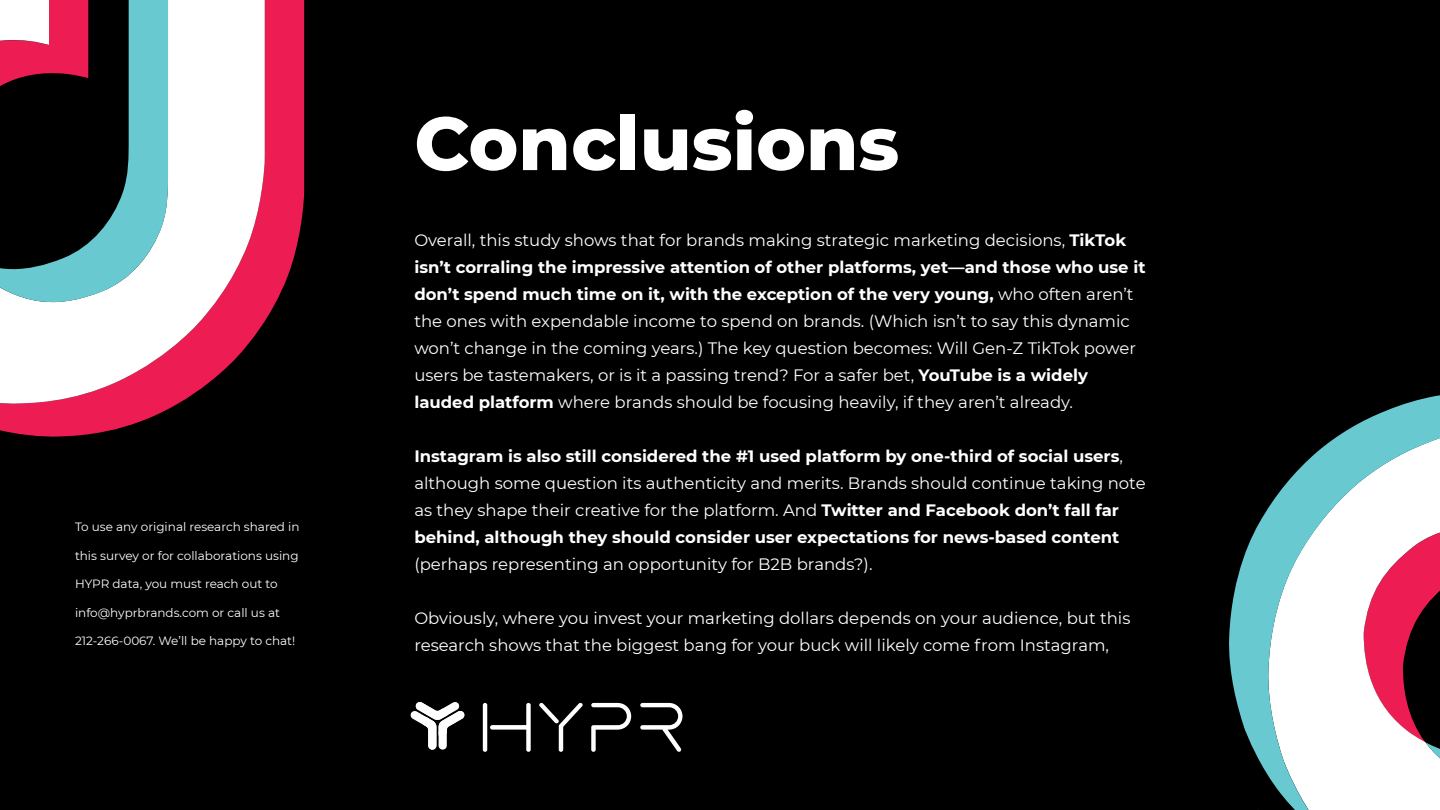
<style>
.page{position:relative;width:1440px;height:810px;background:#000}
.page>*{position:absolute;margin:0;border:0;box-sizing:border-box;transform-origin:0 0}
.t1{font:800 75px "Montserrat";color:#fff}
.t2{font:16.5px/27px "Montserrat";color:#fff}
.t3{font:700 16.5px/27px "Montserrat";color:#fff}
.t4{font:12px "Montserrat";color:#fff}
.s1{font-weight:700}
.s2{font-weight:400}
</style>
<div class="page">
<svg style="left:0;top:407px;width:172px;height:30px;fill:#ed1c52"></svg>
<svg style="left:0;top:308px;width:273px;height:99px"></svg>
<div style="left:0;top:308px;width:49px;height:54px;background:#fff"></div>
<svg style="left:0;top:0;width:305px;height:308px"></svg>
<svg style="left:1229px;top:398px;width:211px;height:412px"></svg>
<svg style="left:1425px;top:395px;width:15px;height:400px"></svg>
<svg style="left:410px;top:702px;width:55px;height:48px"></svg>
<svg style="left:483px;top:703px;width:199px;height:49px"></svg>
<p class="t4" style="left:75px;top:519px;width:226px">To use any original research shared in</p>
<p class="t4" style="left:75px;top:547px;width:225px">this survey or for collaborations using</p>
<p class="t4" style="left:75px;top:576px;width:204px">HYPR data, you must reach out to</p>
<p class="t4" style="left:75px;top:604px;width:207px">info@hyprbrands.com or call us at</p>
<p class="t4" style="left:75px;top:633px;width:222px">212-266-0067. We’ll be happy to chat!</p>
<p class="t1" style="left:414px;top:88px;width:486px">Conclusions</p>
<p class="t2" style="left:414px;top:226px;width:733px">Overall, this study shows that for brands making strategic marketing decisions, <span class="s1">TikTok isn’t corraling the impressive attention of other platforms, yet—and those who use it don’t spend much time on it, with the exception of the very young,</span> who often aren’t the ones with expendable income to spend on brands. (Which isn’t to say this dynamic won’t change in the coming years.) The key question becomes: Will Gen-Z TikTok power users be tastemakers, or is it a passing trend? For a safer bet, <span class="s1">YouTube is a widely lauded platform</span> where brands should be focusing heavily, if they aren’t already.</p>
<p class="t3" style="left:414px;top:441px;width:733px">Instagram is also still considered the #1 used platform by one-third of social users<span class="s2">, although some question its authenticity and merits. Brands should continue taking note as they shape their creative for the platform. And</span> Twitter and Facebook don’t fall far behind, although they should consider user expectations for news-based content <span class="s2">(perhaps representing an opportunity for B2B brands?).</span></p>
<p class="t2" style="left:414px;top:604px;width:718px">Obviously, where you invest your marketing dollars depends on your audience, but this research shows that the biggest bang for your buck will likely come from Instagram,</p>
</div>
